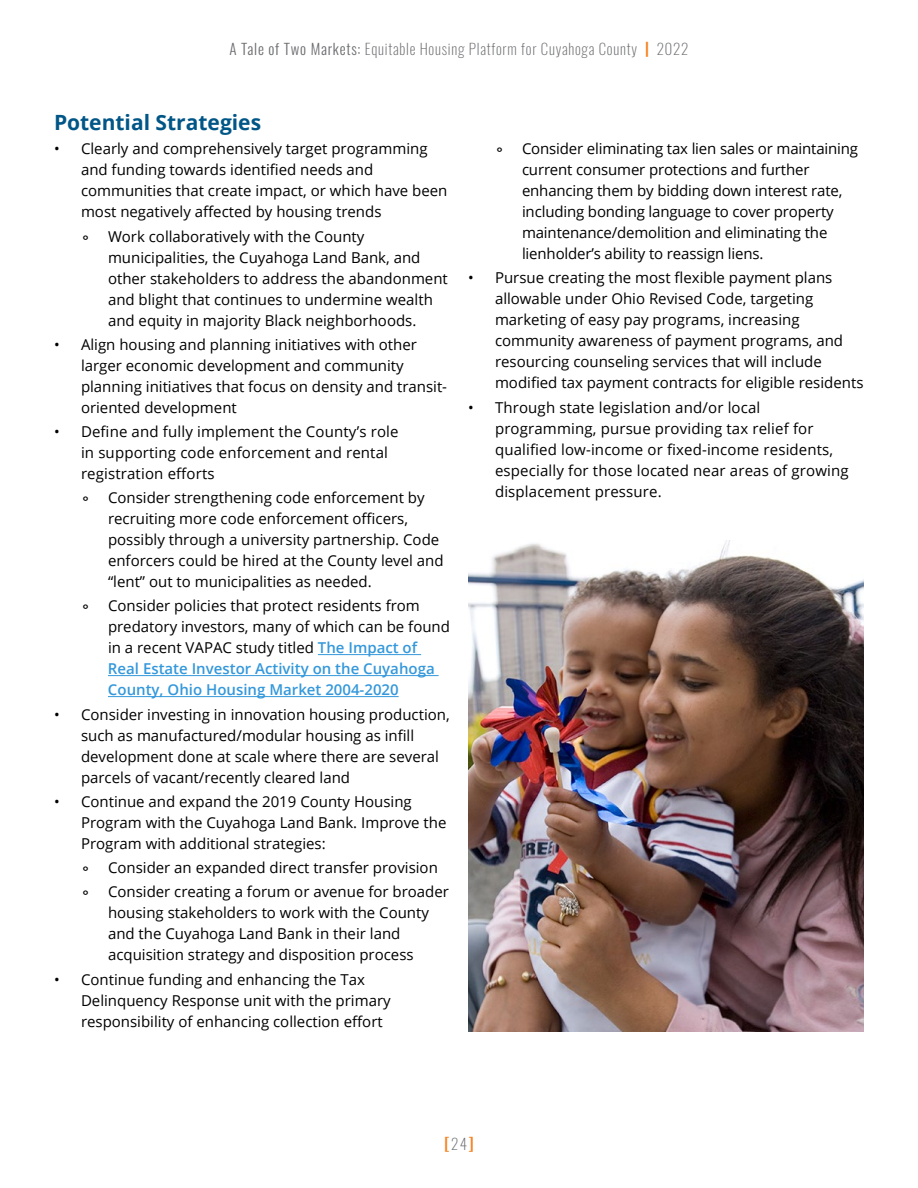
<style>
.page{position:relative;width:918px;height:1188px;background:#fff}
.page>*{position:absolute;margin:0;border:0;box-sizing:border-box;transform-origin:0 0}
.t1{font:700 21px "Open Sans";color:#005687}
.t2{font:15px/21px "Open Sans";color:#000}
.t3{font:200 15px "Oswald";letter-spacing:.05em;color:#6b6c6f}
.t4{font:600 15px "Oswald";color:#f58220}
.s1{font-weight:400}
.s2{font-weight:600;color:#f58220}
.s3{font-family:"Courier"}
.s4{font-weight:600;color:#3498db}
.s5{font-weight:200;color:#6b6c6f}
</style>
<div class="page">
<hr style="left:318px;top:654px;width:103px;height:1px;background:#3498db">
<hr style="left:108px;top:675px;width:331px;height:1px;background:#3498db">
<hr style="left:108px;top:696px;width:291px;height:1px;background:#3498db">
<img style="left:468px;top:540px;width:396px;height:492px">
<p class="t3" style="left:230px;top:39px;width:460px"><span class="s1">A Tale of Two Markets:</span> Equitable Housing Platform for Cuyahoga County <span class="s2">|</span> 2022</p>
<h1 class="t1" style="left:54px;top:108px;width:209px">Potential Strategies</h1>
<p class="t2" style="left:81px;top:138px;width:368px;text-indent:-27px">• Clearly and comprehensively target programming and funding towards identified needs and communities that create impact, or which have been most negatively affected by housing trends</p>
<p class="t2" style="left:108px;top:225px;width:341px;text-indent:-27px"><span class="s3">∘</span> Work collaboratively with the County municipalities, the Cuyahoga Land Bank, and other stakeholders to address the abandonment and blight that continues to undermine wealth and equity in majority Black neighborhoods.</p>
<p class="t2" style="left:81px;top:333px;width:368px;text-indent:-27px">• Align housing and planning initiatives with other larger economic development and community planning initiatives that focus on density and transit&shy;oriented development</p>
<p class="t2" style="left:81px;top:421px;width:319px;text-indent:-27px">• Define and fully implement the County’s role in supporting code enforcement and rental registration efforts</p>
<p class="t2" style="left:108px;top:487px;width:337px;text-indent:-27px"><span class="s3">∘</span> Consider strengthening code enforcement by recruiting more code enforcement officers, possibly through a university partnership. Code enforcers could be hired at the County level and “lent” out to municipalities as needed.</p>
<p class="t2" style="left:108px;top:595px;width:344px;text-indent:-27px"><span class="s3">∘</span> Consider policies that protect residents from predatory investors, many of which can be found in a recent VAPAC study titled <span class="s4">The Impact of Real Estate Investor Activity on the Cuyahoga County, Ohio Housing Market 2004-2020</span></p>
<p class="t2" style="left:81px;top:703px;width:370px;text-indent:-27px">• Consider investing in innovation housing production, such as manufactured/modular housing as infill development done at scale where there are several parcels of vacant/recently cleared land</p>
<p class="t2" style="left:81px;top:791px;width:367px;text-indent:-27px">• Continue and expand the 2019 County Housing<br>Program with the Cuyahoga Land Bank. Improve the<br>Program with additional strategies:</p>
<p class="t2" style="left:81px;top:855px;width:370px;line-height:24.3px"><span class="s3">∘</span> Consider an expanded direct transfer provision <span class="s3">∘</span> Consider creating a forum or avenue for broader</p>
<p class="t2" style="left:108px;top:902px;width:323px">housing stakeholders to work with the County and the Cuyahoga Land Bank in their land acquisition strategy and disposition process</p>
<p class="t2" style="left:81px;top:968px;width:311px;text-indent:-27px">• Continue funding and enhancing the Tax<br>Delinquency Response unit with the primary responsibility of enhancing collection effort</p>
<p class="t2" style="left:522px;top:138px;width:338px;text-indent:-27px"><span class="s3">∘</span> Consider eliminating tax lien sales or maintaining current consumer protections and further enhancing them by bidding down interest rate, including bonding language to cover property maintenance/demolition and eliminating the lienholder’s ability to reassign liens.</p>
<p class="t2" style="left:495px;top:267px;width:370px;text-indent:-27px">• Pursue creating the most flexible payment plans allowable under Ohio Revised Code, targeting marketing of easy pay programs, increasing community awareness of payment programs, and resourcing counseling services that will include modified tax payment contracts for eligible residents</p>
<p class="t2" style="left:495px;top:396px;width:355px;text-indent:-27px">• Through state legislation and/or local programming, pursue providing tax relief for qualified low-income or fixed-income residents, especially for those located near areas of growing displacement pressure.</p>
<p class="t4" style="left:444px;top:1132px;width:31px">[<span class="s5">24</span>]</p>
</div>
